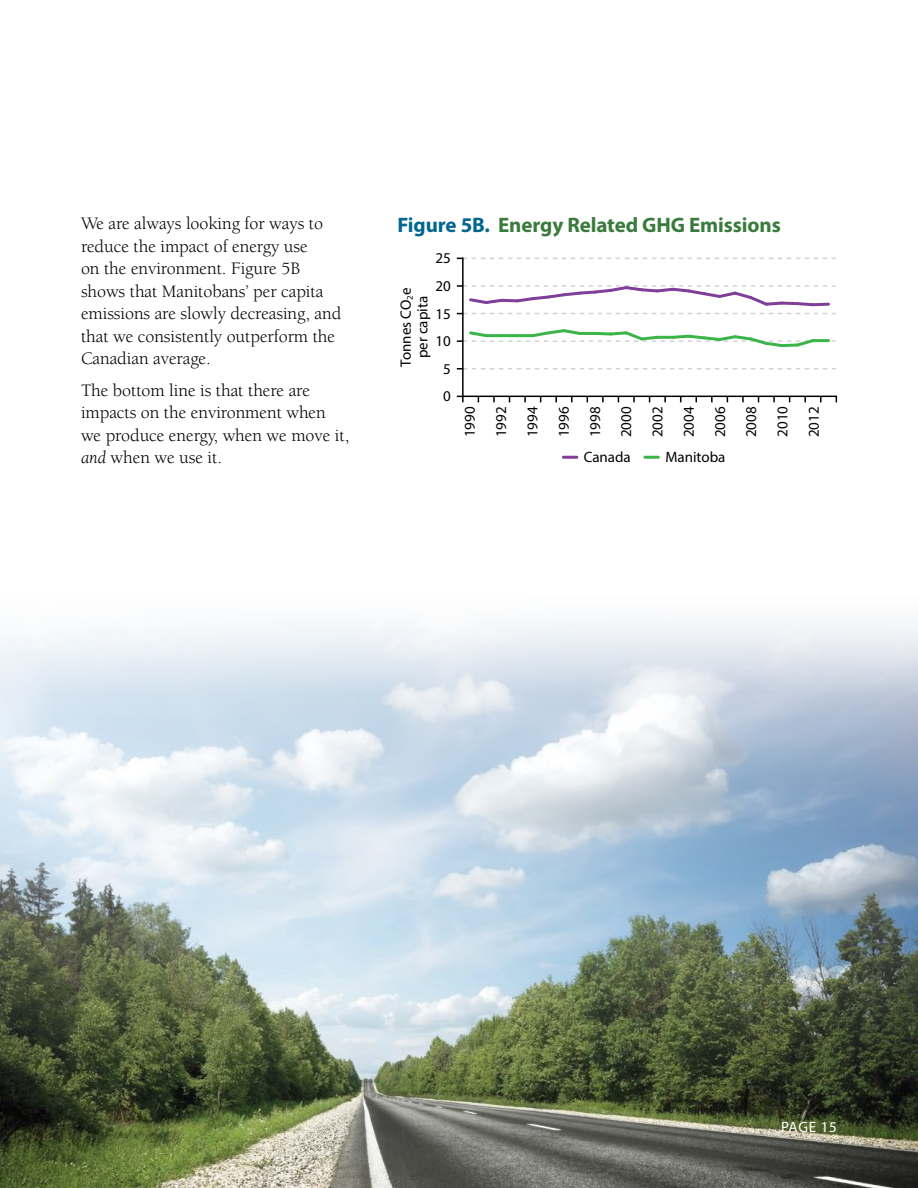
<style>
.page{position:relative;width:918px;height:1188px;background:#fff}
.page>*{position:absolute;margin:0;border:0;box-sizing:border-box;transform-origin:0 0}
.t1{font:700 21px "Myriad Pro";letter-spacing:-.005em;color:#3a7b3c}
.t2{font:18px/22.5px "Berkeley";letter-spacing:-.005em;color:#000}
.t3{font:15px/31.2px "Myriad Pro";color:#000;text-align:center}
.t4{font:15px "Myriad Pro";letter-spacing:.04em;color:#fff}
.s1{font-style:italic}
.s2{color:#00678f}
</style>
<div class="page">
<hr style="left:563px;top:456px;width:14px;height:3px;background:#7f3f98">
<svg style="left:645px;top:456px;width:13px;height:3px"></svg>
<hr style="left:463px;top:396px;width:374px;height:1px;background:#000">
<hr style="left:462px;top:258px;width:2px;height:138px;background:#000">
<svg style="left:457px;top:396px;width:7px;height:6px"></svg>
<svg style="left:457px;top:368px;width:379px;height:2px"></svg>
<svg style="left:457px;top:258px;width:379px;height:1px"></svg>
<svg style="left:457px;top:284px;width:379px;height:30px"></svg>
<svg style="left:457px;top:327px;width:379px;height:22px"></svg>
<hr style="left:813px;top:339px;width:16px;height:3px;background:#3bb54a">
<img style="left:0;top:694px;width:918px;height:494px">
<svg style="left:0;top:621px;width:918px;height:73px"></svg>
<p class="t2" style="left:81px;top:213px;width:262px">We are always looking for ways to reduce the impact of energy use<br>on the environment. Figure 5B shows that Manitobans’ per capita emissions are slowly decreasing, and that we consistently outperform the<br>Canadian average.</p>
<p class="t2" style="left:81px;top:379px;width:270px">The bottom line is that there are impacts on the environment when we produce energy, when we move it, <span class="s1">and</span> when we use it.</p>
<p class="t1" style="left:397px;top:211px;width:385px"><span class="s2">Figure 5B.</span> Energy Related GHG Emissions</p>
<p class="t3" style="left:436px;top:243px;width:17px">25</p>
<p class="t3" style="left:436px;top:270px;width:17px">20</p>
<p class="t3" style="left:397px;top:367px;width:80px;line-height:16.5px;rotate:-90deg">Tonnes CO<sub>2</sub>e per capita</p>
<p class="t3" style="left:436px;top:298px;width:17px">15</p>
<p class="t3" style="left:436px;top:325px;width:17px">10</p>
<p class="t3" style="left:443px;top:353px;width:9px">5</p>
<p class="t3" style="left:443px;top:381px;width:9px">0</p>
<p class="t3" style="left:454px;top:437px;width:33px;text-align:justify;rotate:-90deg">1990<br>1992<br>1994<br>1996<br>1998<br>2000<br>2002<br>2004<br>2006<br>2008<br>2010<br>2012</p>
<p class="t3" style="left:584px;top:441px;width:49px">Canada</p>
<p class="t3" style="left:665px;top:441px;width:62px">Manitoba</p>
<p class="t4" style="left:781px;top:1117px;width:57px">PAGE 15</p>
</div>
